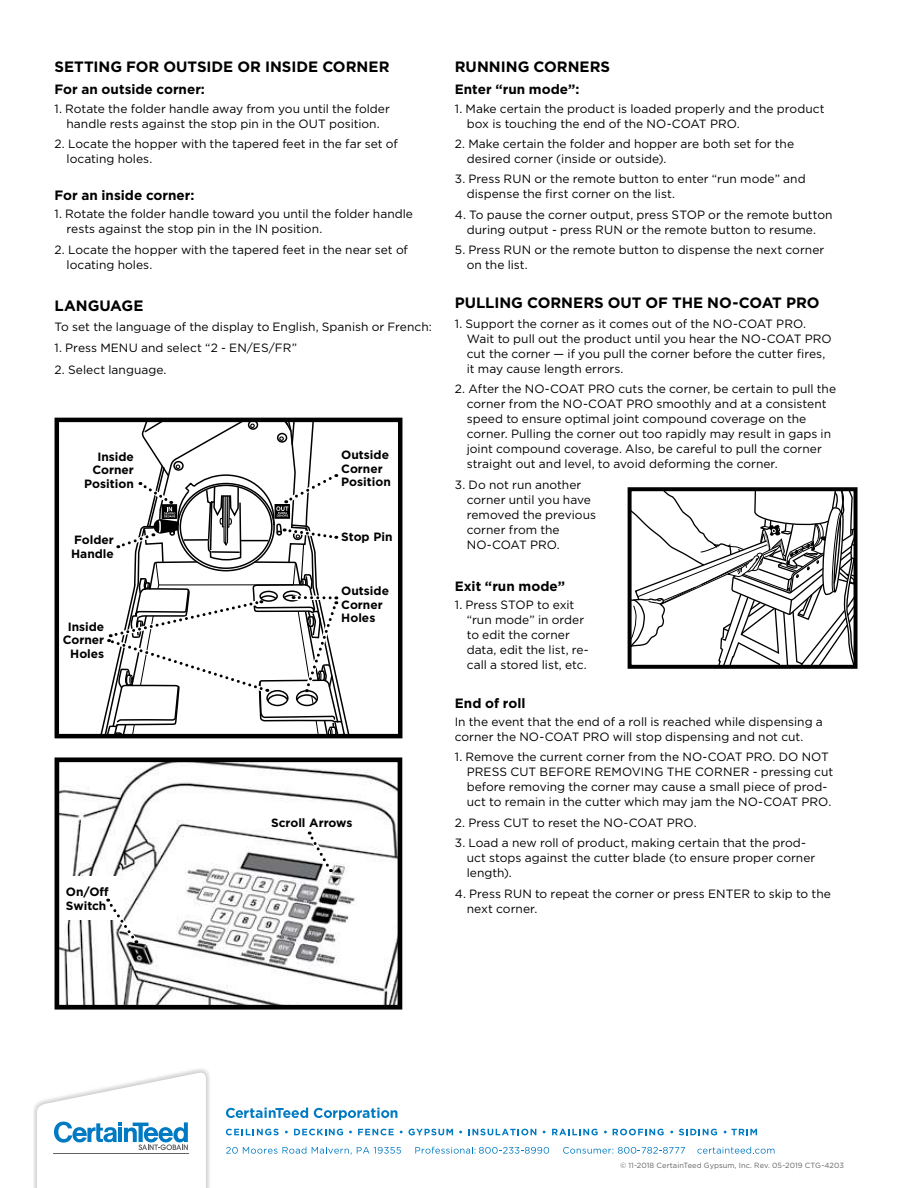
<style>
.page{position:relative;width:918px;height:1188px;background:#fff}
.page>*{position:absolute;margin:0;border:0;box-sizing:border-box;transform-origin:0 0}
.t1{font:700 15px "Gotham";color:#000}
.t2{font:700 13.5px "Gotham";color:#000}
.t3{font:12px/15px "Gotham";color:#000}
.t4{font:700 12px/13.5px "Gotham";color:#000}
.t5{font:7.5px "Gotham";letter-spacing:.005em;color:#626366}
</style>
<div class="page">
<svg style="left:33px;top:1069px;width:177px;height:119px"></svg>
<svg style="left:37px;top:1073px;width:169px;height:115px"></svg>
<hr style="left:54px;top:1153px;width:135px;height:1px;background:#626366">
<svg style="left:226px;top:1108px;width:82px;height:10px"></svg>
<svg style="left:314px;top:1108px;width:83px;height:12px"></svg>
<svg style="left:226px;top:1129px;width:53px;height:6px"></svg>
<svg style="left:294px;top:1129px;width:49px;height:6px"></svg>
<svg style="left:358px;top:1129px;width:36px;height:6px"></svg>
<svg style="left:400px;top:1129px;width:53px;height:6px"></svg>
<svg style="left:468px;top:1129px;width:68px;height:6px"></svg>
<svg style="left:552px;top:1129px;width:46px;height:6px"></svg>
<svg style="left:613px;top:1129px;width:51px;height:6px"></svg>
<svg style="left:679px;top:1129px;width:38px;height:6px"></svg>
<svg style="left:724px;top:1129px;width:33px;height:6px"></svg>
<svg style="left:226px;top:1147px;width:80px;height:7px"></svg>
<svg style="left:312px;top:1147px;width:89px;height:8px"></svg>
<svg style="left:415px;top:1147px;width:134px;height:7px"></svg>
<svg style="left:563px;top:1147px;width:122px;height:7px"></svg>
<svg style="left:697px;top:1147px;width:78px;height:7px"></svg>
<img style="left:61px;top:763px;width:335px;height:241px">
<div style="left:55px;top:757px;width:347px;height:253px;border:5px solid #000"></div>
<div style="left:63px;top:877px;width:55px;height:43px;background:#fff"></div>
<svg style="left:303px;top:827px;width:34px;height:50px"></svg>
<svg style="left:101px;top:894px;width:41px;height:54px"></svg>
<svg style="left:633px;top:492px;width:220px;height:172px"></svg>
<div style="left:628px;top:487px;width:230px;height:182px;border:4px solid #000"></div>
<div style="left:55px;top:418px;width:347px;height:320px;border:4px solid #000"></div>
<svg style="left:103px;top:420px;width:242px;height:316px"></svg>
<p class="t1" style="left:55px;top:60px;width:336px">SETTING FOR OUTSIDE OR INSIDE CORNER</p>
<p class="t2" style="left:55px;top:84px;width:152px">For an outside corner:</p>
<p class="t3" style="left:55px;top:102px;width:337px;text-align:center">1. Rotate the folder handle away from you until the folder handle rests against the stop pin in the OUT position.</p>
<p class="t3" style="left:67px;top:137px;width:333px;text-indent:-12px">2. Locate the hopper with the tapered feet in the far set of locating holes.</p>
<p class="t2" style="left:55px;top:189px;width:141px">For an inside corner:</p>
<p class="t3" style="left:67px;top:207px;width:348px;text-indent:-12px">1. Rotate the folder handle toward you until the folder handle rests against the stop pin in the IN position.</p>
<p class="t3" style="left:67px;top:242px;width:343px;text-indent:-12px">2. Locate the hopper with the tapered feet in the near set of locating holes.</p>
<p class="t1" style="left:55px;top:299px;width:90px">LANGUAGE</p>
<p class="t3" style="left:55px;top:320px;width:379px">To set the language of the display to English, Spanish or French:</p>
<p class="t3" style="left:55px;top:341px;width:244px">1. Press MENU and select “2 - EN/ES/FR”</p>
<p class="t3" style="left:55px;top:362px;width:113px">2. Select language.</p>
<p class="t4" style="left:84px;top:450px;width:51px;text-align:right">Inside<br>Corner<br>Position</p>
<p class="t4" style="left:341px;top:449px;width:51px">Outside<br>Corner<br>Position</p>
<p class="t4" style="left:71px;top:534px;width:44px">Folder<br>Handle</p>
<p class="t4" style="left:63px;top:621px;width:43px;text-align:right">Inside<br>Corner<br>Holes</p>
<p class="t4" style="left:66px;top:886px;width:44px">On/Off<br>Switch</p>
<p class="t4" style="left:341px;top:531px;width:53px">Stop Pin</p>
<p class="t4" style="left:341px;top:585px;width:49px">Outside<br>Corner<br>Holes</p>
<p class="t4" style="left:271px;top:817px;width:83px">Scroll Arrows</p>
<p class="t1" style="left:455px;top:60px;width:157px">RUNNING CORNERS</p>
<p class="t2" style="left:455px;top:84px;width:126px">Enter “run mode”:</p>
<p class="t3" style="left:467px;top:102px;width:359px;text-indent:-12px">1. Make certain the product is loaded properly and the product box is touching the end of the NO-COAT PRO.</p>
<p class="t3" style="left:467px;top:137px;width:329px;text-indent:-12px">2. Make certain the folder and hopper are both set for the desired corner (inside or outside).</p>
<p class="t3" style="left:467px;top:172px;width:340px;text-indent:-12px">3. Press RUN or the remote button to enter “run mode” and dispense the first corner on the list.</p>
<p class="t3" style="left:455px;top:208px;width:379px;text-align:center">4. To pause the corner output, press STOP or the remote button during output - press RUN or the remote button to resume.</p>
<p class="t3" style="left:467px;top:243px;width:359px;text-indent:-12px">5. Press RUN or the remote button to dispense the next corner on the list.</p>
<p class="t1" style="left:455px;top:296px;width:366px">PULLING CORNERS OUT OF THE NO-COAT PRO</p>
<p class="t3" style="left:467px;top:317px;width:366px;text-indent:-12px">1. Support the corner as it comes out of the NO-COAT PRO.<br>Wait to pull out the product until you hear the NO-COAT PRO cut the corner — if you pull the corner before the cutter fires, it may cause length errors.</p>
<p class="t3" style="left:467px;top:382px;width:371px;text-indent:-12px">2. After the NO-COAT PRO cuts the corner, be certain to pull the corner from the NO-COAT PRO smoothly and at a consistent speed to ensure optimal joint compound coverage on the corner. Pulling the corner out too rapidly may result in gaps in joint compound coverage. Also, be careful to pull the corner straight out and level, to avoid deforming the corner.</p>
<p class="t3" style="left:467px;top:478px;width:131px;text-indent:-12px">3. Do not run another corner until you have removed the previous corner from the<br>NO-COAT PRO.</p>
<p class="t2" style="left:455px;top:580px;width:112px">Exit “run mode”</p>
<p class="t3" style="left:467px;top:598px;width:124px;text-indent:-12px">1. Press STOP to exit “run mode” in order to edit the corner data, edit the list, re&shy;call a stored list, etc.</p>
<p class="t2" style="left:455px;top:697px;width:72px">End of roll</p>
<p class="t3" style="left:455px;top:715px;width:370px">In the event that the end of a roll is reached while dispensing a corner the NO-COAT PRO will stop dispensing and not cut.</p>
<p class="t3" style="left:467px;top:750px;width:368px;text-indent:-12px">1. Remove the current corner from the NO-COAT PRO. DO NOT PRESS CUT BEFORE REMOVING THE CORNER - pressing cut before removing the corner may cause a small piece of prod&shy;uct to remain in the cutter which may jam the NO-COAT PRO.</p>
<p class="t3" style="left:455px;top:816px;width:243px">2. Press CUT to reset the NO-COAT PRO.</p>
<p class="t3" style="left:467px;top:836px;width:350px;text-indent:-12px">3. Load a new roll of product, making certain that the prod&shy;uct stops against the cutter blade (to ensure proper corner length).</p>
<p class="t3" style="left:467px;top:887px;width:366px;text-indent:-12px">4. Press RUN to repeat the corner or press ENTER to skip to the next corner.</p>
<p class="t5" style="left:620px;top:1162px;width:225px">© 11-2018 CertainTeed Gypsum, Inc. Rev. 05-2019 CTG-4203</p>
</div>
